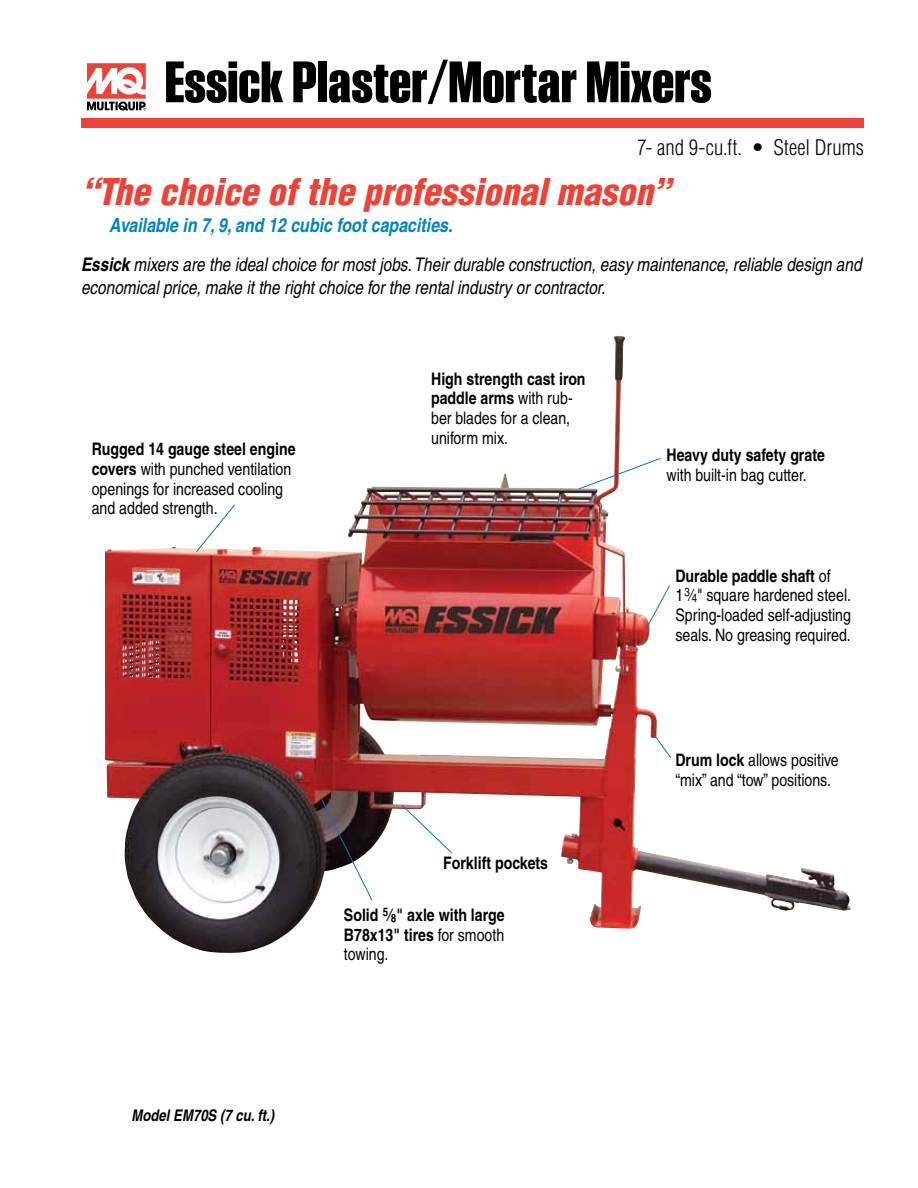
<style>
.page{position:relative;width:918px;height:1188px;background:#fff}
.page>*{position:absolute;margin:0;border:0;box-sizing:border-box;transform-origin:0 0}
.t1{font:700 60px "Smart Sans";color:#000}
.t2{font:italic 900 condensed 36px "Helvetica";color:#ef4135}
.t3{font:300 condensed 21px "Helvetica";letter-spacing:.005em;color:#000}
.t4{font:italic 700 condensed 19.5px "Helvetica";color:#0083c5}
.t5{font:italic condensed 18.75px/22.5px "Helvetica";color:#000}
.t6{font:condensed 17.25px/19.8px "Helvetica";color:#000}
.t7{font:700 condensed 17.25px/19.8px "Helvetica";color:#000;text-align:justify}
.t8{font:italic 700 condensed 16.05px "Helvetica";color:#000}
.s1{font-weight:700}
.s2{font-family:"Helv Nar FE";font-stretch:normal}
.s3{font-weight:400}
</style>
<div class="page">
<svg style="left:87px;top:63px;width:59px;height:47px"></svg>
<div style="left:81px;top:118px;width:783px;height:10px;background:#ef4135"></div>
<img style="left:105px;top:336px;width:746px;height:617px">
<svg style="left:195px;top:504px;width:41px;height:49px"></svg>
<svg style="left:578px;top:457px;width:83px;height:33px"></svg>
<svg style="left:321px;top:799px;width:52px;height:102px"></svg>
<svg style="left:645px;top:585px;width:26px;height:46px"></svg>
<svg style="left:401px;top:804px;width:52px;height:50px"></svg>
<svg style="left:654px;top:735px;width:18px;height:24px"></svg>
<h1 class="t1" style="left:165px;top:49px;width:548px">Essick Plaster/Mortar Mixers</h1>
<p class="t3" style="left:637px;top:135px;width:228px">7- and 9-cu.ft. • Steel Drums</p>
<h2 class="t2" style="left:81px;top:169px;width:591px">“The choice of the professional mason”</h2>
<p class="t4" style="left:109px;top:213px;width:345px">Available in 7, 9, and 12 cubic foot capacities.</p>
<p class="t5" style="left:81px;top:254px;width:782px"><span class="s1">Essick</span> mixers are the ideal choice for most jobs. Their durable construction, easy maintenance, reliable design and economical price, make it the right choice for the rental industry or contractor.</p>
<p class="t6" style="left:92px;top:439px;width:205px"><span class="s1">Rugged 14 gauge steel engine covers</span> with punched ventilation openings for increased cooling and added strength.</p>
<p class="t6" style="left:431px;top:369px;width:156px"><span class="s1">High strength cast iron paddle arms</span> with rub&shy;ber blades for a clean, uniform mix.</p>
<p class="t8" style="left:132px;top:1105px;width:144px">Model EM70S (7 cu. ft.)</p>
<p class="t7" style="left:443px;top:853px;width:106px">Forklift pockets</p>
<p class="t7" style="left:344px;top:905px;width:162px">Solid <span class="s2">%/8</span>" axle with large B78x13" tires <span class="s3">for smooth towing.</span></p>
<p class="t7" style="left:667px;top:445px;width:160px">Heavy duty safety grate</p>
<p class="t6" style="left:667px;top:465px;width:142px">with built-in bag cutter.</p>
<p class="t6" style="left:675px;top:566px;width:177px"><span class="s1">Durable paddle shaft</span> of<br>1<span class="s2">.#/4</span>" square hardened steel.<br>Spring-loaded self-adjusting seals. No greasing required.</p>
<p class="t6" style="left:675px;top:750px;width:165px"><span class="s1">Drum lock</span> allows positive “mix” and “tow” positions.</p>
</div>
